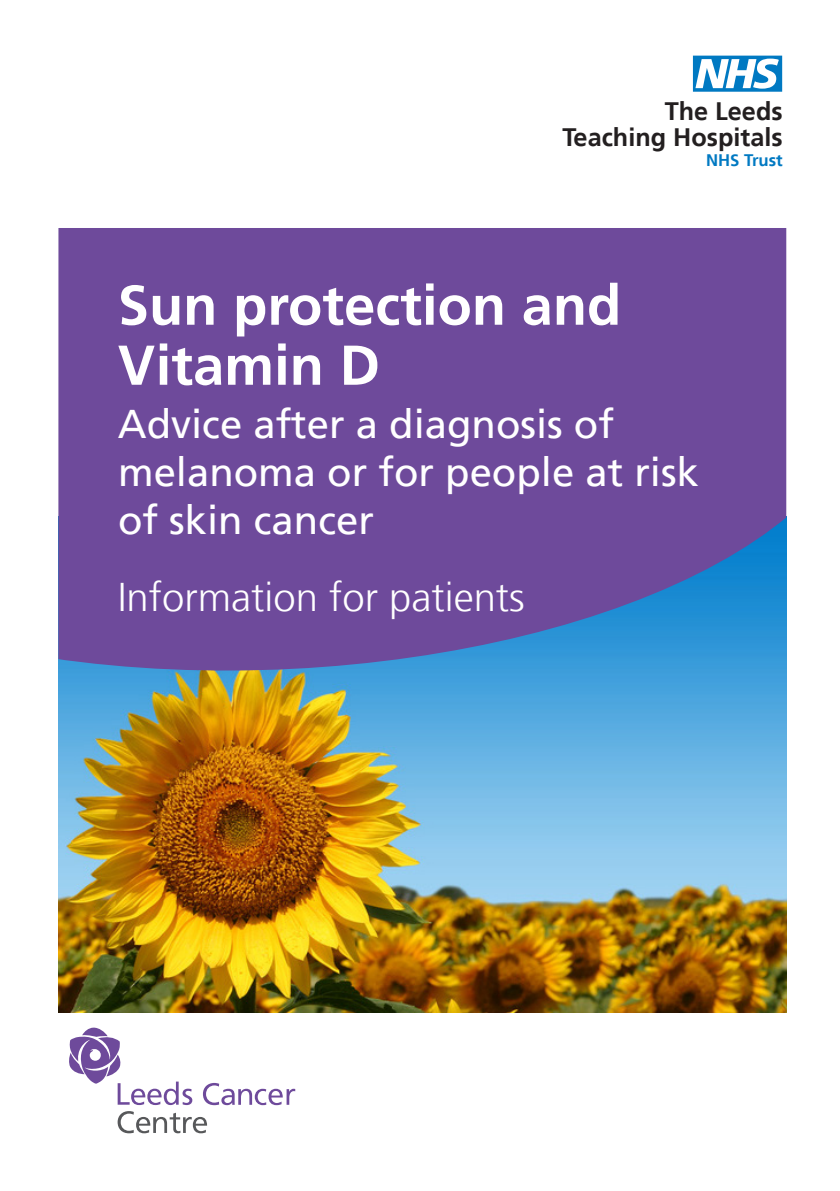
<style>
.page{position:relative;width:840px;height:1191px;background:#fff}
.page>*{position:absolute;margin:0;border:0;box-sizing:border-box;transform-origin:0 0}
.Cover_title_A{font:700 56px/60px "Frutiger LT";color:#fff}
.t1{font:50.6px "NHS";color:#0079c2}
.Sub_title{font:40px/48px "Frutiger LT";color:#fff}
.Cover_title_B{font:300 40px "Frutiger LT";color:#fff}
.t2{font:700 25.2px/25.6px "Frutiger LT";color:#231f20;text-align:right}
.t3{font:700 16.8px "Frutiger LT";color:#0079c2}
</style>
<div class="page">
<img style="left:58px;top:683px;width:727px;height:329px">
<svg style="left:58px;top:228px;width:727px;height:455px;background:#6752a0"></svg>
<svg style="left:203px;top:1083px;width:92px;height:22px"></svg>
<svg style="left:117px;top:1111px;width:90px;height:22px"></svg>
<svg style="left:69px;top:1027px;width:123px;height:78px"></svg>
<p class="t1" style="left:692px;top:45px;width:90px">n</p>
<p class="t2" style="left:562px;top:98px;width:221px">The Leeds<br>Teaching Hospitals</p>
<p class="t3" style="left:705px;top:151px;width:78px">NHS Trust</p>
<p class="Cover_title_A" style="left:118px;top:275px;width:505px">Sun protection and<br>Vitamin D</p>
<p class="Sub_title" style="left:118px;top:401px;width:582px">Advice after a diagnosis of melanoma or for people at risk of skin cancer</p>
<p class="Cover_title_B" style="left:118px;top:574px;width:408px">Information for patients</p>
</div>
